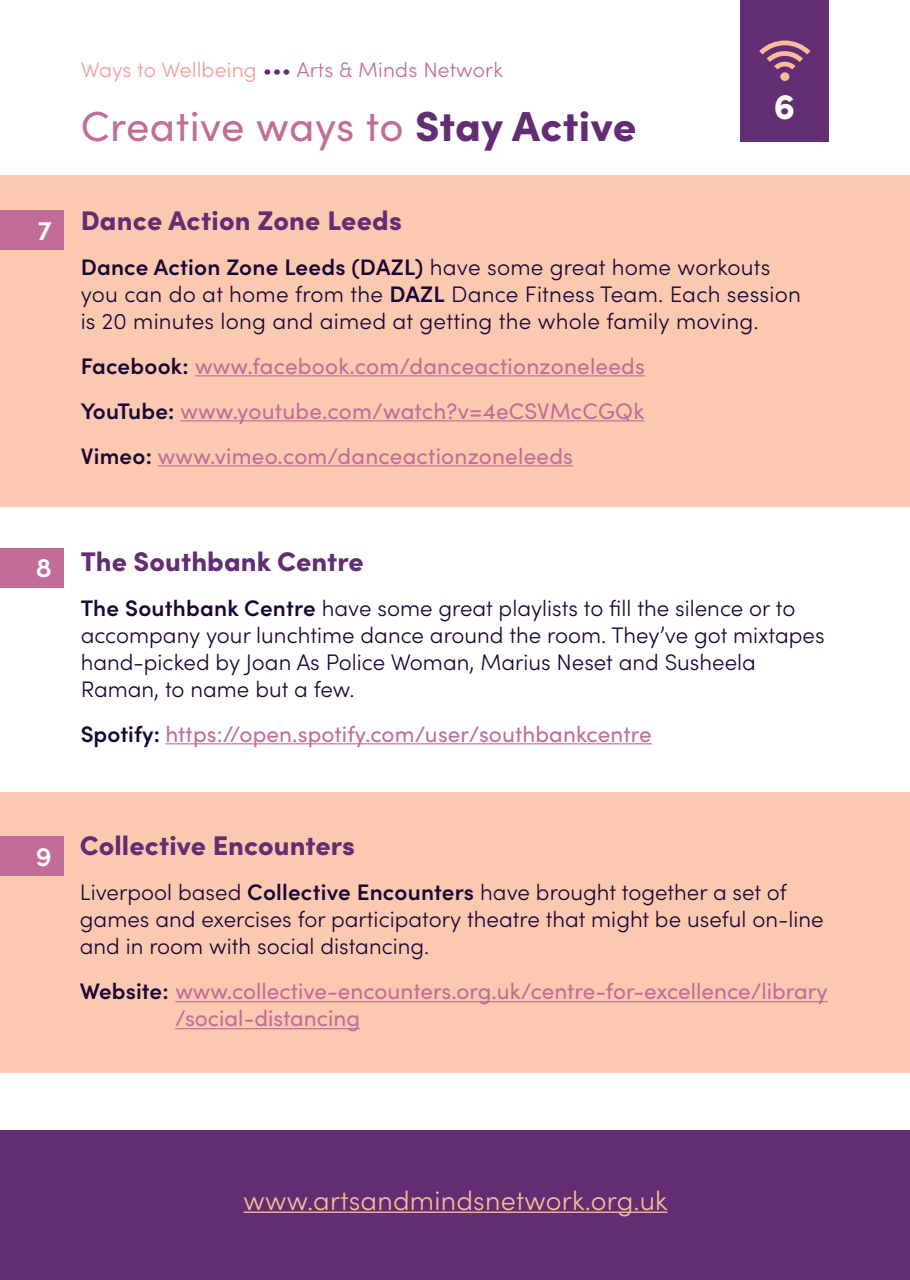
<style>
.page{position:relative;width:910px;height:1280px;background:#fff}
.page>*{position:absolute;margin:0;border:0;box-sizing:border-box;transform-origin:0 0}
.t1{font:42px "Sofia Pro";letter-spacing:.01em;color:#c26d99}
.t2{font:900 36px "Sofia Pro";color:#fff}
.t3{font:900 27px "Sofia Pro";letter-spacing:.005em;color:#622d72}
.t4{font:300 27px "Sofia Pro";letter-spacing:.01em;color:#fabc9b}
.t5{font:600 27px "Sofia Pro";color:#fff}
.t6{font:300 22.5px/27px "Sofia Pro";color:#190536}
.t7{font:22.5px/45px "Sofia Pro";color:#c26d99;text-align:justify}
.t8{font:300 21px "Sofia Pro";letter-spacing:.01em;color:#c26d99}
.s1{color:#f29a97}
.s2{color:#622d72}
.s3{font-weight:900;color:#622d72}
.s4{font-weight:600}
.s5{font-weight:600;color:#190536}
</style>
<div class="page">
<div style="left:0;top:176px;width:910px;height:331px;background:#fbc9af"></div>
<hr style="left:195px;top:375px;width:450px;height:1px;background:#c26d99">
<hr style="left:180px;top:420px;width:464px;height:1px;background:#c26d99">
<hr style="left:158px;top:465px;width:415px;height:1px;background:#c26d99">
<div style="left:740px;top:0;width:89px;height:141px;background:#622d72"></div>
<div style="left:780px;top:72px;width:9px;height:9px;background:#fabc9b;border-radius:50%"></div>
<svg style="left:759px;top:41px;width:51px;height:28px"></svg>
<hr style="left:165px;top:743px;width:487px;height:1px;background:#c26d99">
<div style="left:0;top:793px;width:910px;height:280px;background:#fbc9af"></div>
<hr style="left:175px;top:1001px;width:653px;height:1px;background:#c26d99">
<hr style="left:175px;top:1028px;width:185px;height:1px;background:#c26d99">
<div style="left:0;top:210px;width:64px;height:40px;background:#c26d99"></div>
<div style="left:0;top:548px;width:64px;height:39px;background:#c26d99"></div>
<div style="left:0;top:836px;width:64px;height:40px;background:#c26d99"></div>
<div style="left:0;top:1131px;width:910px;height:149px;background:#622d72"></div>
<hr style="left:244px;top:1211px;width:423px;height:2px;background:#fabc9b">
<p class="t5" style="left:38px;top:210px;width:15px">7</p>
<p class="t8" style="left:81px;top:54px;width:424px"><span class="s1">Ways to Wellbeing</span> <span class="s2">•••</span> Arts &amp; Minds Network</p>
<h1 class="t1" style="left:81px;top:96px;width:557px">Creative ways to <span class="s3">Stay Active</span></h1>
<h2 class="t2" style="left:774px;top:78px;width:23px">6</h2>
<p class="t3" style="left:81px;top:199px;width:323px">Dance Action Zone Leeds</p>
<p class="t6" style="left:81px;top:252px;width:722px"><span class="s4">Dance Action Zone Leeds (DAZL)</span> have some great home workouts you can do at home from the <span class="s4">DAZL</span> Dance Fitness Team. Each session is 20 minutes long and aimed at getting the whole family moving.</p>
<p class="t7" style="left:81px;top:342px;width:566px"><span class="s5">Facebook:</span> www.facebook.com/danceactionzoneleeds <span class="s5">YouTube:</span> www.youtube.com/watch?v=4eCSVMcCGQk <span class="s5">Vimeo:</span> www.vimeo.com/danceactionzoneleeds</p>
<p class="t5" style="left:36px;top:548px;width:17px">8</p>
<p class="t3" style="left:81px;top:540px;width:285px">The Southbank Centre</p>
<p class="t6" style="left:81px;top:593px;width:745px"><span class="s4">The Southbank Centre</span> have some great playlists to fill the silence or to accompany your lunchtime dance around the room. They’ve got mixtapes hand-picked by Joan As Police Woman, Marius Neset and Susheela Raman, to name but a few.</p>
<p class="t7" style="left:81px;top:710px;width:573px"><span class="s5">Spotify:</span> https://open.spotify.com/user/southbankcentre</p>
<p class="t5" style="left:36px;top:836px;width:17px">9</p>
<p class="t3" style="left:80px;top:825px;width:277px">Collective Encounters</p>
<p class="t6" style="left:80px;top:878px;width:745px">Liverpool based <span class="s4">Collective Encounters</span> have brought together a set of games and exercises for participatory theatre that might be useful on-line and in room with social distancing.</p>
<p class="t7" style="left:175px;top:977px;width:654px;line-height:27px;text-indent:-95px"><span class="s5">Website:</span> www.collective-encounters.org.uk/centre-for-excellence/library /social-distancing</p>
<p class="t4" style="left:244px;top:1180px;width:426px">www.artsandmindsnetwork.org.uk</p>
</div>
